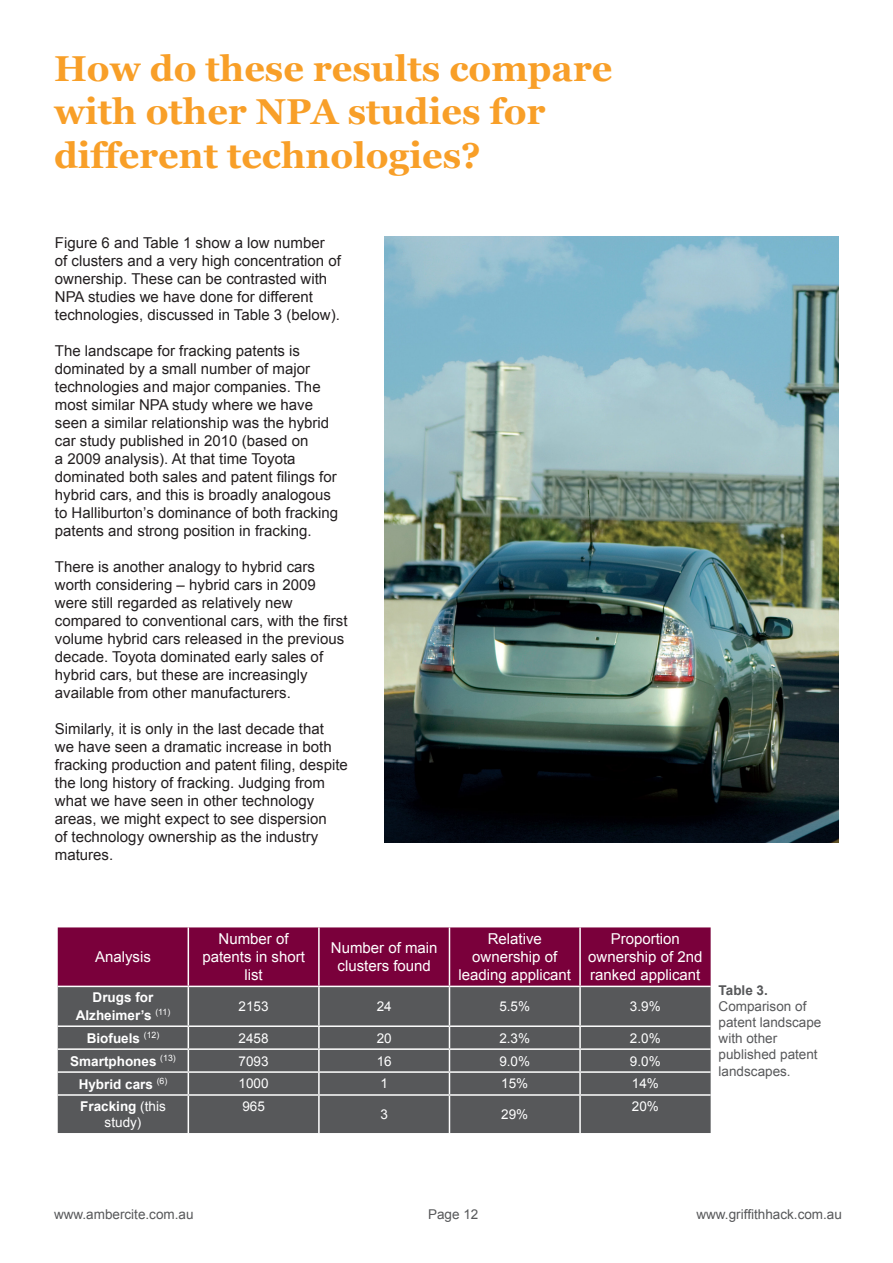
<style>
.page{position:relative;width:893px;height:1263px;background:#fff}
.page>*{position:absolute;margin:0;border:0;box-sizing:border-box;transform-origin:0 0}
.t1{font:700 36px/43.2px "Georgia";color:#f89f28}
.t2{font:15px/18px "Arial";color:#231f20}
.t3{font:15px/18px "Arial";color:#fff;text-align:center}
.t4{font:13.5px/16.2px "Arial";color:#57585a}
.t5{font:13.5px/16.2px "Arial";color:#fff;text-align:center}
.t6{font:700 13.5px/18px "Arial";color:#fff;text-align:center}
.s1{font-weight:700}
</style>
<div class="page">
<div style="left:58px;top:927px;width:653px;height:59px;background:#7a003b"></div>
<div style="left:58px;top:987px;width:653px;height:146px;background:#57585a"></div>
<hr style="left:188px;top:927px;width:1px;height:59px;background:#fff">
<hr style="left:318px;top:927px;width:2px;height:59px;background:#fff">
<hr style="left:449px;top:927px;width:1px;height:59px;background:#fff">
<hr style="left:579px;top:927px;width:2px;height:59px;background:#fff">
<hr style="left:188px;top:987px;width:1px;height:38px;background:#fff">
<hr style="left:318px;top:987px;width:2px;height:38px;background:#fff">
<hr style="left:449px;top:987px;width:1px;height:38px;background:#fff">
<hr style="left:579px;top:987px;width:2px;height:38px;background:#fff">
<hr style="left:58px;top:1025px;width:130px;height:2px;background:#fff">
<hr style="left:188px;top:1025px;width:131px;height:2px;background:#fff">
<hr style="left:319px;top:1025px;width:130px;height:2px;background:#fff">
<hr style="left:318px;top:1027px;width:2px;height:21px;background:#fff">
<hr style="left:449px;top:1025px;width:131px;height:2px;background:#fff">
<hr style="left:580px;top:1025px;width:131px;height:2px;background:#fff">
<hr style="left:579px;top:1027px;width:2px;height:21px;background:#fff">
<hr style="left:58px;top:1048px;width:130px;height:2px;background:#fff">
<hr style="left:188px;top:1048px;width:131px;height:2px;background:#fff">
<hr style="left:319px;top:1048px;width:130px;height:2px;background:#fff">
<hr style="left:318px;top:1050px;width:2px;height:21px;background:#fff">
<hr style="left:449px;top:1048px;width:131px;height:2px;background:#fff">
<hr style="left:580px;top:1048px;width:131px;height:2px;background:#fff">
<hr style="left:579px;top:1050px;width:2px;height:21px;background:#fff">
<hr style="left:58px;top:1071px;width:130px;height:2px;background:#fff">
<hr style="left:188px;top:1071px;width:131px;height:2px;background:#fff">
<svg style="left:188px;top:1027px;width:1px;height:67px"></svg>
<hr style="left:319px;top:1071px;width:130px;height:2px;background:#fff">
<hr style="left:318px;top:1073px;width:2px;height:21px;background:#fff">
<hr style="left:449px;top:1071px;width:131px;height:2px;background:#fff">
<svg style="left:449px;top:1027px;width:1px;height:67px"></svg>
<hr style="left:580px;top:1071px;width:131px;height:2px;background:#fff">
<hr style="left:579px;top:1073px;width:2px;height:21px;background:#fff">
<hr style="left:58px;top:1094px;width:130px;height:2px;background:#fff">
<hr style="left:188px;top:1094px;width:131px;height:2px;background:#fff">
<hr style="left:188px;top:1096px;width:1px;height:37px;background:#fff">
<hr style="left:319px;top:1094px;width:130px;height:2px;background:#fff">
<hr style="left:318px;top:1096px;width:2px;height:37px;background:#fff">
<hr style="left:449px;top:1094px;width:131px;height:2px;background:#fff">
<hr style="left:449px;top:1096px;width:1px;height:37px;background:#fff">
<hr style="left:580px;top:1094px;width:131px;height:2px;background:#fff">
<hr style="left:579px;top:1096px;width:2px;height:37px;background:#fff">
<img style="left:385px;top:237px;width:453px;height:606px">
<p class="t1" style="left:54px;top:47px;width:560px">How do these results compare with other NPA studies for different technologies?</p>
<p class="t2" style="left:55px;top:233px;width:287px">Figure 6 and Table 1 show a low number of clusters and a very high concentration of ownership. These can be contrasted with NPA studies we have done for different technologies, discussed in Table 3 (below).</p>
<p class="t2" style="left:55px;top:341px;width:285px">The landscape for fracking patents is dominated by a small number of major technologies and major companies. The most similar NPA study where we have seen a similar relationship was the hybrid car study published in 2010 (based on<br>a 2009 analysis). At that time Toyota dominated both sales and patent filings for hybrid cars, and this is broadly analogous to Halliburton’s dominance of both fracking patents and strong position in fracking.</p>
<p class="t2" style="left:55px;top:557px;width:294px">There is another analogy to hybrid cars worth considering – hybrid cars in 2009 were still regarded as relatively new compared to conventional cars, with the first volume hybrid cars released in the previous decade. Toyota dominated early sales of hybrid cars, but these are increasingly available from other manufacturers.</p>
<p class="t2" style="left:55px;top:719px;width:295px">Similarly, it is only in the last decade that<br>we have seen a dramatic increase in both fracking production and patent filing, despite the long history of fracking. Judging from what we have seen in other technology areas, we might expect to see dispersion<br>of technology ownership as the industry matures.</p>
<p class="t3" style="left:95px;top:948px;width:57px">Analysis</p>
<p class="t3" style="left:202px;top:930px;width:104px">Number of patents in short list</p>
<p class="t3" style="left:331px;top:939px;width:108px">Number of main clusters found</p>
<p class="t3" style="left:458px;top:930px;width:114px">Relative ownership of leading applicant</p>
<p class="t3" style="left:588px;top:930px;width:116px">Proportion ownership of 2nd ranked applicant</p>
<p class="t6" style="left:76px;top:989px;width:96px">Drugs for<br>Alzheimer’s <sup>(11)</sup></p>
<p class="t5" style="left:239px;top:998px;width:32px">2153</p>
<p class="t5" style="left:377px;top:998px;width:17px">24</p>
<p class="t5" style="left:499px;top:998px;width:32px">5.5%</p>
<p class="t5" style="left:630px;top:998px;width:32px">3.9%</p>
<p class="t6" style="left:87px;top:1030px;width:74px">Biofuels <sup>(12)</sup></p>
<p class="t5" style="left:239px;top:1030px;width:32px">2458</p>
<p class="t5" style="left:377px;top:1030px;width:17px">20</p>
<p class="t5" style="left:499px;top:1030px;width:32px">2.3%</p>
<p class="t5" style="left:630px;top:1030px;width:32px">2.0%</p>
<p class="t6" style="left:70px;top:1053px;width:107px">Smartphones <sup>(13)</sup></p>
<p class="t5" style="left:239px;top:1053px;width:32px">7093</p>
<p class="t5" style="left:377px;top:1053px;width:17px">16</p>
<p class="t5" style="left:499px;top:1053px;width:32px">9.0%</p>
<p class="t5" style="left:630px;top:1053px;width:32px">9.0%</p>
<p class="t6" style="left:79px;top:1076px;width:90px">Hybrid cars <sup>(6)</sup></p>
<p class="t5" style="left:239px;top:1076px;width:32px">1000</p>
<p class="t5" style="left:380px;top:1076px;width:9px">1</p>
<p class="t5" style="left:501px;top:1076px;width:29px">15%</p>
<p class="t5" style="left:632px;top:1076px;width:29px">14%</p>
<p class="t5" style="left:80px;top:1098px;width:87px"><span class="s1">Fracking</span> (this study)</p>
<p class="t5" style="left:242px;top:1098px;width:24px">965</p>
<p class="t5" style="left:632px;top:1098px;width:29px">20%</p>
<p class="t5" style="left:380px;top:1106px;width:9px">3</p>
<p class="t5" style="left:501px;top:1106px;width:29px">29%</p>
<p class="t4" style="left:719px;top:982px;width:104px"><span class="s1">Table 3.<br></span>Comparison of patent landscape with other published patent landscapes.</p>
<p class="t4" style="left:54px;top:1206px;width:141px">www.ambercite.com.au</p>
<p class="t4" style="left:428px;top:1206px;width:52px">Page 12</p>
<p class="t4" style="left:696px;top:1206px;width:147px">www.griffithhack.com.au</p>
</div>
